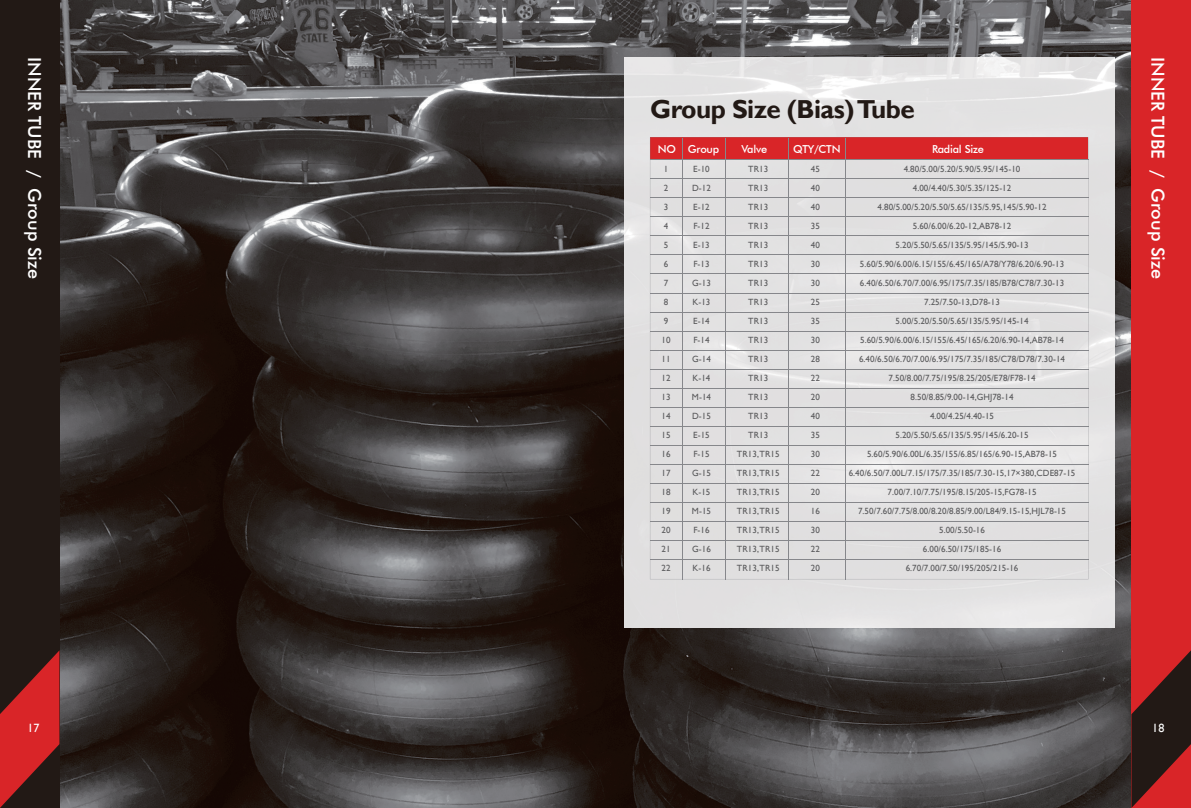
<style>
.page{position:relative;width:1191px;height:808px;background:#fff}
.page>*{position:absolute;margin:0;border:0;box-sizing:border-box;transform-origin:0 0}
.t1{font:700 26px "Gill Sans";letter-spacing:-.02em;color:#221915}
.t2{font:500 18px "Futura BT";color:#fff}
.t3{font:12px "Gill Sans";color:#fff}
.t4{font:500 11px "Futura BT";letter-spacing:-.02em;color:#fff}
.t5{font:9px/19px "Gill Sans";letter-spacing:.005em;color:#5a5a5c}
</style>
<div class="page">
<img style="left:59px;top:0;width:571px;height:808px">
<img style="left:630px;top:0;width:501px;height:70px">
<img style="left:1086px;top:70px;width:45px;height:738px">
<img style="left:630px;top:628px;width:456px;height:180px">
<img style="left:624px;top:57px;width:490px;height:571px">
<svg style="left:650px;top:137px;width:438px;height:442px;background:#e0d5d6"></svg>
<hr style="left:845px;top:138px;width:1px;height:441px;background:#86878b">
<hr style="left:788px;top:138px;width:1px;height:441px;background:#86878b">
<hr style="left:725px;top:138px;width:1px;height:441px;background:#86878b">
<hr style="left:682px;top:138px;width:1px;height:441px;background:#86878b">
<hr style="left:650px;top:179px;width:438px;height:1px;background:#86878b">
<hr style="left:650px;top:160px;width:438px;height:1px;background:#86878b">
<hr style="left:650px;top:198px;width:438px;height:1px;background:#86878b">
<hr style="left:650px;top:217px;width:438px;height:1px;background:#86878b">
<hr style="left:650px;top:236px;width:438px;height:1px;background:#86878b">
<hr style="left:650px;top:255px;width:438px;height:1px;background:#86878b">
<hr style="left:650px;top:274px;width:438px;height:1px;background:#86878b">
<hr style="left:650px;top:293px;width:438px;height:1px;background:#86878b">
<hr style="left:650px;top:312px;width:438px;height:1px;background:#86878b">
<hr style="left:650px;top:331px;width:438px;height:1px;background:#86878b">
<hr style="left:650px;top:350px;width:438px;height:1px;background:#86878b">
<hr style="left:650px;top:369px;width:438px;height:1px;background:#86878b">
<hr style="left:650px;top:388px;width:438px;height:1px;background:#86878b">
<hr style="left:650px;top:407px;width:438px;height:1px;background:#86878b">
<hr style="left:650px;top:426px;width:438px;height:1px;background:#86878b">
<hr style="left:650px;top:445px;width:438px;height:1px;background:#86878b">
<hr style="left:650px;top:464px;width:438px;height:1px;background:#86878b">
<hr style="left:650px;top:483px;width:438px;height:1px;background:#86878b">
<hr style="left:650px;top:502px;width:438px;height:1px;background:#86878b">
<hr style="left:650px;top:521px;width:438px;height:1px;background:#86878b">
<hr style="left:650px;top:540px;width:438px;height:1px;background:#86878b">
<hr style="left:650px;top:559px;width:438px;height:1px;background:#86878b">
<div style="left:1131px;top:0;width:60px;height:808px;background:#d92528"></div>
<div style="left:0;top:0;width:59px;height:808px;background:#221915"></div>
<svg style="left:1131px;top:650px;width:60px;height:158px"></svg>
<svg style="left:0;top:651px;width:59px;height:157px"></svg>
<h2 class="t2" style="left:45px;top:57px;width:224px;rotate:90deg">INNER TUBE / Group Size</h2>
<h2 class="t2" style="left:1169px;top:57px;width:224px;rotate:90deg">INNER TUBE / Group Size</h2>
<h1 class="t1" style="left:650px;top:94px;width:266px">Group Size (Bias) Tube</h1>
<p class="t4" style="left:658px;top:143px;width:20px">NO</p>
<p class="t4" style="left:688px;top:143px;width:33px">Group</p>
<p class="t4" style="left:741px;top:143px;width:27px">Valve</p>
<p class="t4" style="left:793px;top:143px;width:49px">QTY/CTN</p>
<p class="t4" style="left:932px;top:143px;width:54px">Radial Size</p>
<p class="t4" style="left:671px;top:143px;width:5px">.</p>
<p class="t5" style="left:661px;top:159px;width:11px">1<br>2<br>3<br>4<br>5<br>6<br>7<br>8<br>9<br>10<br>11<br>12<br>13<br>14<br>15<br>16<br>17<br>18<br>19<br>20<br>21<br>22</p>
<p class="t5" style="left:692px;top:159px;width:21px">E-10<br>D-12<br>E-12<br>F-12<br>E-13<br>F-13<br>G-13<br>K-13<br>E-14<br>F-14<br>G-14<br>K-14<br>M-14<br>D-15<br>E-15<br>F-15<br>G-15<br>K-15<br>M-15<br>F-16<br>G-16<br>K-16</p>
<p class="t5" style="left:737px;top:159px;width:44px;text-align:center">TR13<br>TR13<br>TR13<br>TR13<br>TR13<br>TR13<br>TR13<br>TR13<br>TR13<br>TR13<br>TR13<br>TR13<br>TR13<br>TR13<br>TR13<br>TR13, TR15<br>TR13, TR15<br>TR13, TR15<br>TR13, TR15<br>TR13, TR15<br>TR13, TR15<br>TR13, TR15</p>
<p class="t5" style="left:811px;top:159px;width:11px;text-align:justify">45<br>40<br>40<br>35<br>40<br>30<br>30<br>25<br>35<br>30<br>28<br>22<br>20<br>40<br>35<br>30<br>22<br>20<br>16<br>30<br>22<br>20</p>
<p class="t5" style="left:848px;top:159px;width:228px;text-align:center">4.80/5.00/5.20/5.90/5.95/145-10<br>4.00/4.40/5.30/5.35/125-12<br>4.80/5.00/5.20/5.50/5.65/135/5.95,145/5.90-12<br>5.60/6.00/6.20-12,AB78-12<br>5.20/5.50/5.65/135/5.95/145/5.90-13<br>5.60/5.90/6.00/6.15/155/6.45/165/A78/Y78/6.20/6.90-13<br>6.40/6.50/6.70/7.00/6.95/175/7.35/185/B78/C78/7.30-13<br>7.25/7.50-13,D78-13<br>5.00/5.20/5.50/5.65/135/5.95/145-14<br>5.60/5.90/6.00/6.15/155/6.45/165/6.20/6.90-14,AB78-14<br>6.40/6.50/6.70/7.00/6.95/175/7.35/185/C78/D78/7.30-14<br>7.50/8.00/7.75/195/8.25/205/E78/F78-14<br>8.50/8.85/9.00-14,GHJ78-14<br>4.00/4.25/4.40-15<br>5.20/5.50/5.65/135/5.95/145/6.20-15<br>5.60/5.90/6.00L/6.35/155/6.85/165/6.90-15,AB78-15<br>6.40/6.50/7.00L/7.15/175/7.35/185/7.30-15,17×380,CDE87-15<br>7.00/7.10/7.75/195/8.15/205-15,FG78-15<br>7.50/7.60/7.75/8.00/8.20/8.85/9.00/L84/9.15-15,HJL78-15<br>5.00/5.50-16<br>6.00/6.50/175/185-16<br>6.70/7.00/7.50/195/205/215-16</p>
<h3 class="t3" style="left:28px;top:721px;width:14px">17</h3>
<h3 class="t3" style="left:1152px;top:721px;width:14px">18</h3>
</div>
